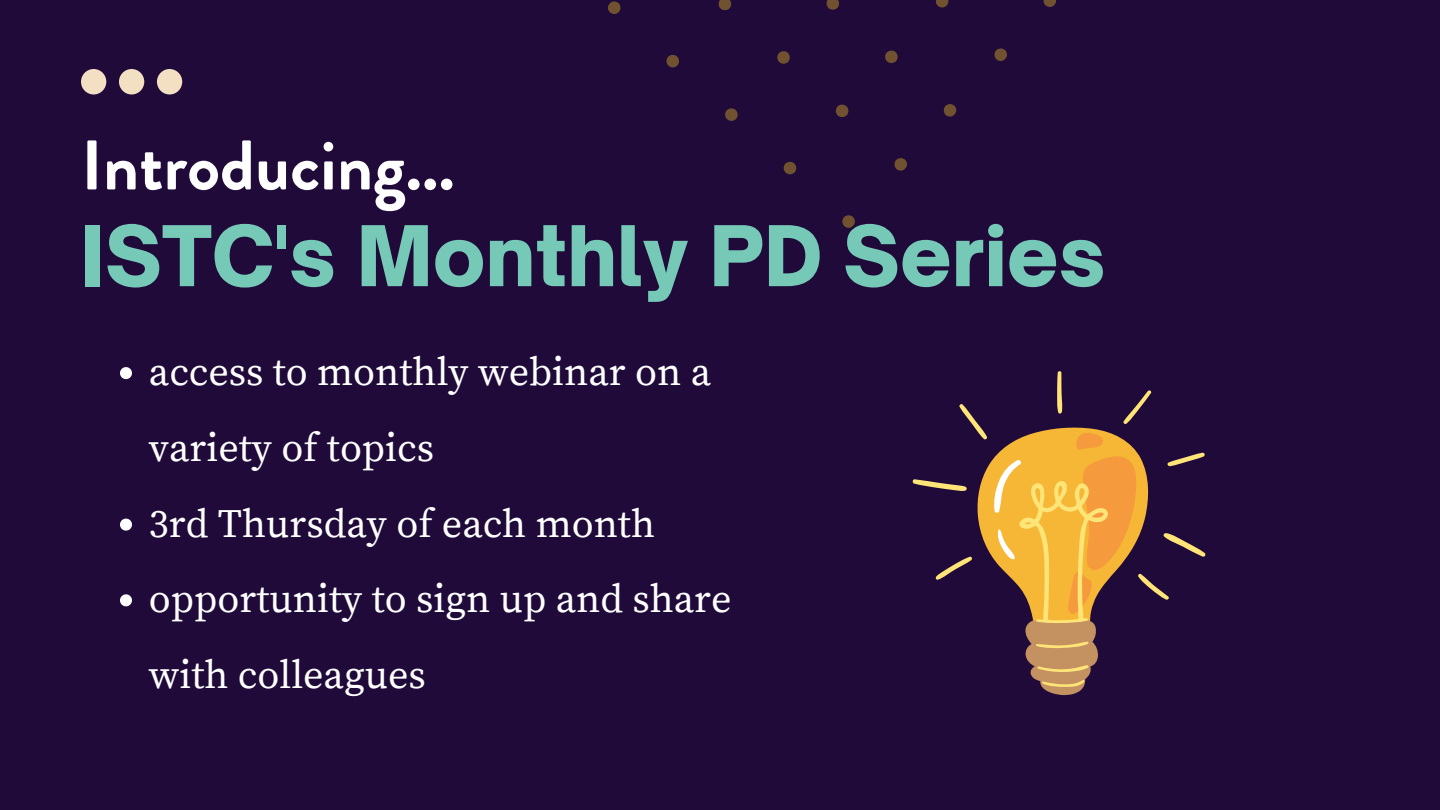
<style>
.page{position:relative;width:1440px;height:810px;background:#1f0a3a}
.page>*{position:absolute;margin:0;border:0;box-sizing:border-box;transform-origin:0 0}
.t1{font:900 80px "Open Sauce One";color:#75c9b6}
.t2{font:700 70px "Brandon Grotesque";color:#fff}
.t3{font:40px/75.8px "Source Serif Pro";color:#fff}
</style>
<div class="page">
<svg style="left:81px;top:69px;width:101px;height:25px"></svg>
<svg style="left:608px;top:0;width:448px;height:228px"></svg>
<svg style="left:913px;top:371px;width:292px;height:229px"></svg>
<svg style="left:976px;top:426px;width:174px;height:269px"></svg>
<svg style="left:120px;top:367px;width:12px;height:12px"></svg>
<svg style="left:120px;top:519px;width:12px;height:12px"></svg>
<svg style="left:120px;top:594px;width:12px;height:12px"></svg>
<h2 class="t2" style="left:81px;top:116px;width:375px">Introducing...</h2>
<h1 class="t1" style="left:81px;top:206px;width:1026px">ISTC's Monthly PD Series</h1>
<p class="t3" style="left:149px;top:336px;width:584px">access to monthly webinar on a variety of topics<br>3rd Thursday of each month opportunity to sign up and share with colleagues</p>
</div>
